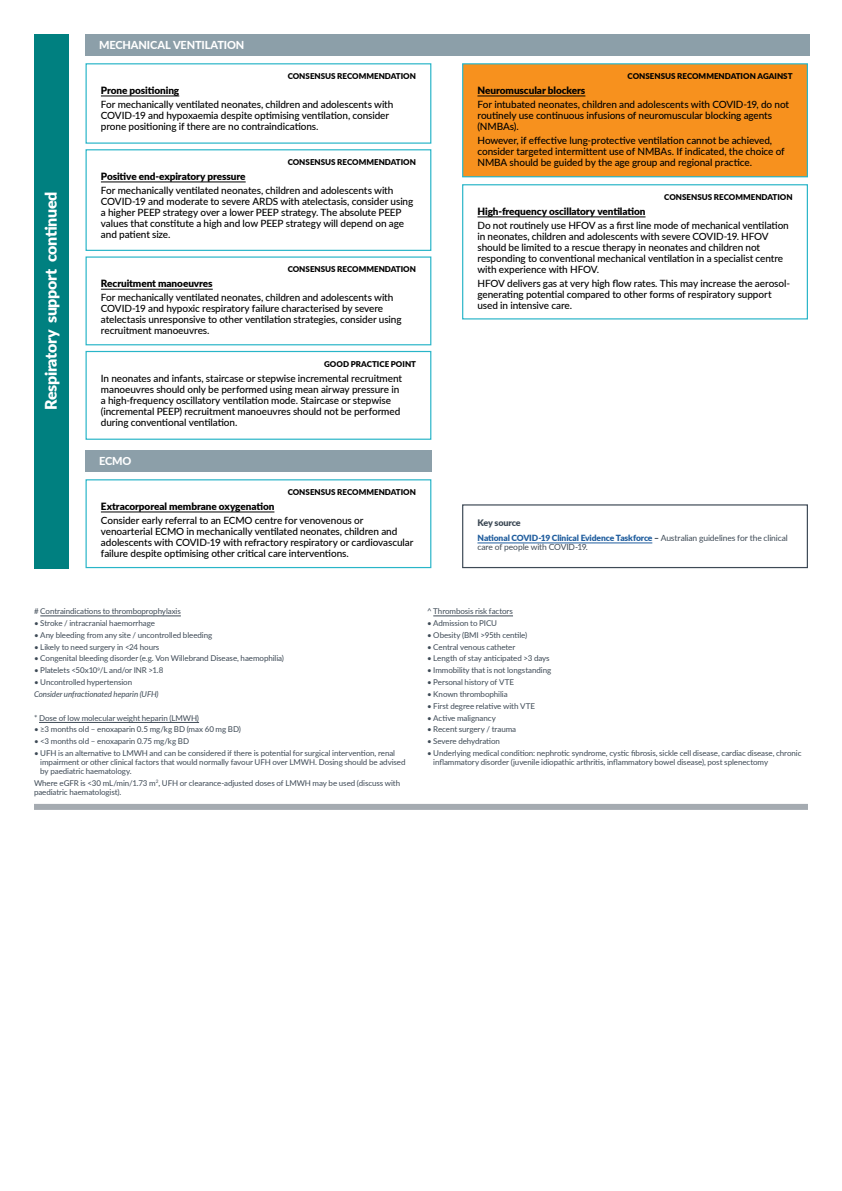
<style>
.page{position:relative;width:842px;height:1191px;background:#fff}
.page>*{position:absolute;margin:0;border:0;box-sizing:border-box;transform-origin:0 0}
.t1{font:900 16px "Lato";letter-spacing:-.02em;color:#fff}
.t2{font:800 11px "Lato";letter-spacing:-.015em;color:#fff}
.t3{font:500 10px/11px "Lato";letter-spacing:-.01em;color:#000}
.t4{font:900 10px "Lato";letter-spacing:-.01em;color:#000}
.t5{font:900 9px "Lato";letter-spacing:-.015em;color:#3e4a56}
.t6{font:8.5px/9px "Lato";letter-spacing:-.015em;color:#3e4a56}
.t7{font:8px/9px "Lato";letter-spacing:-.01em;color:#3e4a56}
.t8{font:900 8px "Lato";color:#000}
.t9{font:italic 8px "Lato";letter-spacing:-.01em;color:#3e4a56}
.s1{font-weight:900;color:#215e9e}
.s2{font-weight:900}
</style>
<div class="page">
<hr style="left:477px;top:543px;width:175px;height:1px;background:#215e9e">
<div style="left:462px;top:504px;width:346px;height:64px;border:1px solid #3e4a56"></div>
<div style="left:34px;top:804px;width:774px;height:6px;background:#a5abb1"></div>
<div style="left:34px;top:34px;width:34px;height:534px;background:#008080"></div>
<div style="left:85px;top:34px;width:724px;height:22px;background:#8c9fa9"></div>
<div style="left:85px;top:450px;width:346px;height:22px;background:#8c9fa9"></div>
<hr style="left:101px;top:96px;width:78px;height:1px;background:#000">
<div style="left:86px;top:63px;width:345px;height:81px;border:1px solid #29b5c8"></div>
<div style="left:463px;top:64px;width:344px;height:113px;background:#f7911e"></div>
<hr style="left:477px;top:96px;width:108px;height:1px;background:#000">
<div style="left:462px;top:63px;width:346px;height:114px;border:1px solid #29b5c8"></div>
<hr style="left:477px;top:217px;width:168px;height:1px;background:#000">
<div style="left:462px;top:184px;width:346px;height:135px;border:1px solid #29b5c8"></div>
<hr style="left:101px;top:512px;width:173px;height:1px;background:#000">
<div style="left:86px;top:479px;width:345px;height:89px;border:1px solid #29b5c8"></div>
<hr style="left:101px;top:182px;width:145px;height:1px;background:#000">
<div style="left:86px;top:149px;width:345px;height:102px;border:1px solid #29b5c8"></div>
<hr style="left:101px;top:289px;width:112px;height:1px;background:#000">
<div style="left:86px;top:256px;width:345px;height:89px;border:1px solid #29b5c8"></div>
<div style="left:86px;top:351px;width:345px;height:89px;border:1px solid #29b5c8"></div>
<hr style="left:40px;top:615px;width:141px;height:1px;background:#3e4a56">
<hr style="left:39px;top:722px;width:160px;height:1px;background:#3e4a56">
<hr style="left:433px;top:615px;width:80px;height:1px;background:#3e4a56">
<h1 class="t1" style="left:39px;top:410px;width:220px;rotate:-90deg">Respiratory support continued</h1>
<p class="t2" style="left:99px;top:37px;width:147px">MECHANICAL VENTILATION</p>
<p class="t8" style="left:288px;top:70px;width:130px">CONSENSUS RECOMMENDATION</p>
<p class="t4" style="left:101px;top:83px;width:80px">Prone positioning</p>
<p class="t3" style="left:101px;top:98px;width:294px">For mechanically ventilated neonates, children and adolescents with<br>COVID-19 and hypoxaemia despite optimising ventilation, consider prone positioning if there are no contraindications.</p>
<p class="t8" style="left:288px;top:156px;width:130px">CONSENSUS RECOMMENDATION</p>
<p class="t4" style="left:101px;top:169px;width:146px">Positive end-expiratory pressure</p>
<p class="t3" style="left:101px;top:184px;width:314px">For mechanically ventilated neonates, children and adolescents with COVID-19 and moderate to severe ARDS with atelectasis, consider using a higher PEEP strategy over a lower PEEP strategy. The absolute PEEP values that constitute a high and low PEEP strategy will depend on age and patient size.</p>
<p class="t8" style="left:288px;top:263px;width:130px">CONSENSUS RECOMMENDATION</p>
<p class="t4" style="left:101px;top:276px;width:113px">Recruitment manoeuvres</p>
<p class="t3" style="left:101px;top:291px;width:302px">For mechanically ventilated neonates, children and adolescents with COVID-19 and hypoxic respiratory failure characterised by severe atelectasis unresponsive to other ventilation strategies, consider using recruitment manoeuvres.</p>
<p class="t8" style="left:324px;top:358px;width:93px">GOOD PRACTICE POINT</p>
<p class="t3" style="left:101px;top:372px;width:303px">In neonates and infants, staircase or stepwise incremental recruitment manoeuvres should only be performed using mean airway pressure in a high-frequency oscillatory ventilation mode. Staircase or stepwise (incremental PEEP) recruitment manoeuvres should not be performed during conventional ventilation.</p>
<p class="t2" style="left:99px;top:453px;width:34px">ECMO</p>
<p class="t8" style="left:288px;top:486px;width:130px">CONSENSUS RECOMMENDATION</p>
<p class="t4" style="left:101px;top:499px;width:175px">Extracorporeal membrane oxygenation</p>
<p class="t3" style="left:101px;top:514px;width:314px">Consider early referral to an ECMO centre for venovenous or venoarterial ECMO in mechanically ventilated neonates, children and adolescents with COVID-19 with refractory respiratory or cardiovascular failure despite optimising other critical care interventions.</p>
<p class="t8" style="left:627px;top:70px;width:167px">CONSENSUS RECOMMENDATION AGAINST</p>
<p class="t4" style="left:477px;top:83px;width:109px">Neuromuscular blockers</p>
<p class="t3" style="left:477px;top:98px;width:313px">For intubated neonates, children and adolescents with COVID-19, do not routinely use continuous infusions of neuromuscular blocking agents (NMBAs).</p>
<p class="t3" style="left:477px;top:134px;width:309px">However, if effective lung-protective ventilation cannot be achieved, consider targeted intermittent use of NMBAs. If indicated, the choice of<br>NMBA should be guided by the age group and regional practice.</p>
<p class="t8" style="left:664px;top:191px;width:130px">CONSENSUS RECOMMENDATION</p>
<p class="t4" style="left:477px;top:204px;width:170px">High-frequency oscillatory ventilation</p>
<p class="t3" style="left:477px;top:219px;width:313px">Do not routinely use HFOV as a first line mode of mechanical ventilation in neonates, children and adolescents with severe COVID-19. HFOV should be limited to a rescue therapy in neonates and children not responding to conventional mechanical ventilation in a specialist centre with experience with HFOV.</p>
<p class="t3" style="left:477px;top:277px;width:314px">HFOV delivers gas at very high flow rates. This may increase the aerosol&shy;generating potential compared to other forms of respiratory support used in intensive care.</p>
<p class="t5" style="left:477px;top:516px;width:45px">Key source</p>
<p class="t6" style="left:477px;top:533px;width:312px"><span class="s1">National COVID-19 Clinical Evidence Taskforce</span> <span class="s2">–</span> Australian guidelines for the clinical care of people with COVID-19.</p>
<p class="t7" style="left:34px;top:606px;width:148px"># Contraindications to thromboprophylaxis</p>
<p class="t7" style="left:34px;top:618px;width:122px">• Stroke / intracranial haemorrhage</p>
<p class="t7" style="left:34px;top:630px;width:180px">• Any bleeding from any site / uncontrolled bleeding</p>
<p class="t7" style="left:34px;top:642px;width:127px">• Likely to need surgery in &lt;24 hours</p>
<p class="t7" style="left:34px;top:653px;width:251px">• Congenital bleeding disorder (e.g. Von Willebrand Disease, haemophilia)</p>
<p class="t7" style="left:34px;top:665px;width:131px">• Platelets &lt;50x10<sup>9</sup>/L and/or INR &gt;1.8</p>
<p class="t7" style="left:34px;top:677px;width:100px">• Uncontrolled hypertension</p>
<p class="t9" style="left:34px;top:688px;width:126px">Consider unfractionated heparin (UFH)</p>
<p class="t7" style="left:34px;top:713px;width:167px">* Dose of low molecular weight heparin (LMWH)</p>
<p class="t7" style="left:34px;top:724px;width:208px">• ≥3 months old – enoxaparin 0.5 mg/kg BD (max 60 mg BD)</p>
<p class="t7" style="left:34px;top:736px;width:157px">• &lt;3 months old – enoxaparin 0.75 mg/kg BD</p>
<p class="t7" style="left:40px;top:748px;width:367px;text-indent:-6px">• UFH is an alternative to LMWH and can be considered if there is potential for surgical intervention, renal impairment or other clinical factors that would normally favour UFH over LMWH. Dosing should be advised by paediatric haematology.</p>
<p class="t7" style="left:34px;top:778px;width:368px">Where eGFR is &lt;30 mL/min/1.73 m<sup>2</sup>, UFH or clearance-adjusted doses of LMWH may be used (discuss with paediatric haematologist).</p>
<p class="t7" style="left:427px;top:606px;width:88px">^ Thrombosis risk factors</p>
<p class="t7" style="left:427px;top:618px;width:72px">• Admission to PICU</p>
<p class="t7" style="left:427px;top:630px;width:102px">• Obesity (BMI &gt;95th centile)</p>
<p class="t7" style="left:427px;top:642px;width:90px">• Central venous catheter</p>
<p class="t7" style="left:427px;top:653px;width:124px">• Length of stay anticipated &gt;3 days</p>
<p class="t7" style="left:427px;top:665px;width:126px">• Immobility that is not longstanding</p>
<p class="t7" style="left:427px;top:677px;width:88px">• Personal history of VTE</p>
<p class="t7" style="left:427px;top:689px;width:82px">• Known thrombophilia</p>
<p class="t7" style="left:427px;top:701px;width:109px">• First degree relative with VTE</p>
<p class="t7" style="left:427px;top:713px;width:70px">• Active malignancy</p>
<p class="t7" style="left:427px;top:724px;width:91px">• Recent surgery / trauma</p>
<p class="t7" style="left:427px;top:736px;width:75px">• Severe dehydration</p>
<p class="t7" style="left:433px;top:748px;width:370px;text-indent:-6px">• Underlying medical condition: nephrotic syndrome, cystic fibrosis, sickle cell disease, cardiac disease, chronic inflammatory disorder (juvenile idiopathic arthritis, inflammatory bowel disease), post splenectomy</p>
</div>
